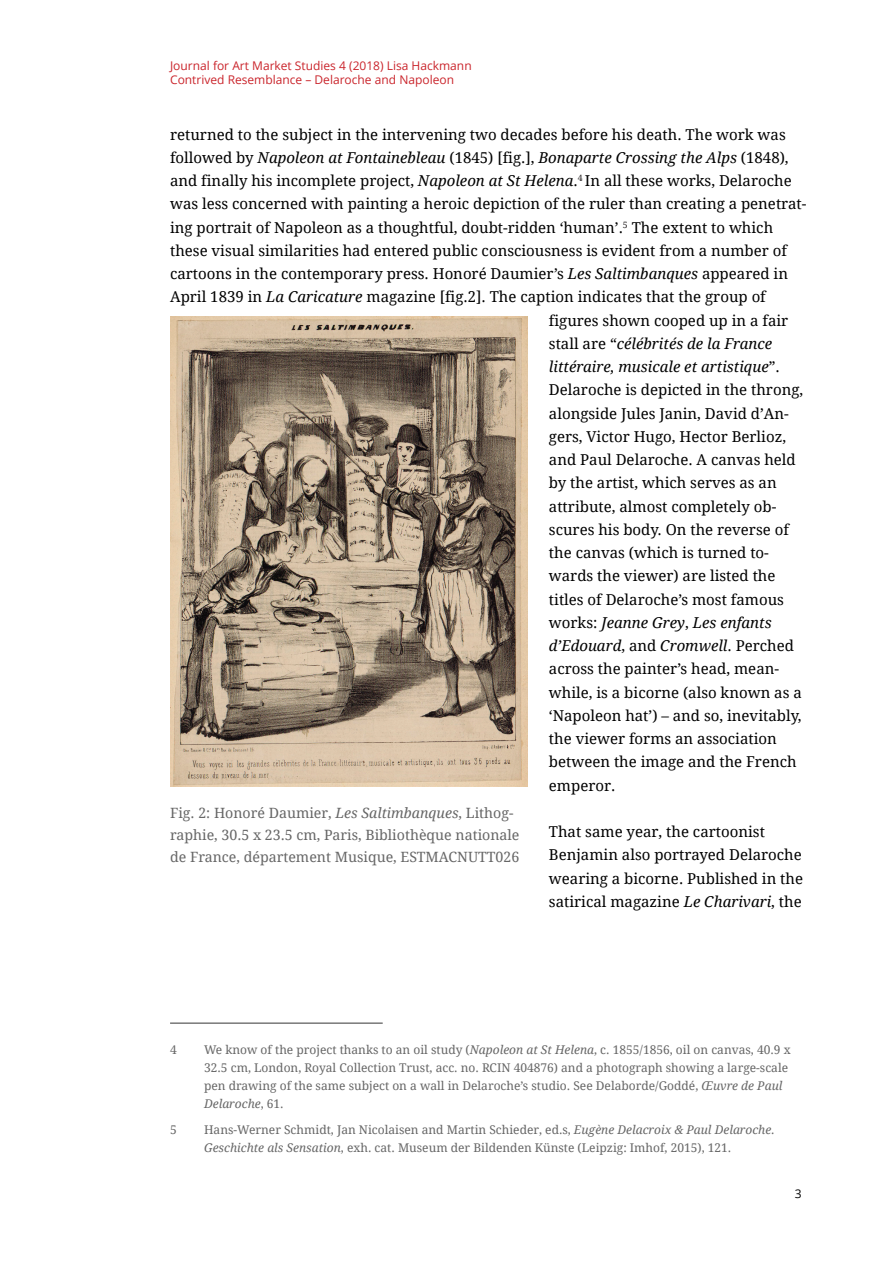
<style>
.page{position:relative;width:893px;height:1263px;background:#fff}
.page>*{position:absolute;margin:0;border:0;box-sizing:border-box;transform-origin:0 0}
.fkm-standard-absatz{font:15px/23.2px "Droid Serif";color:#000}
.t1{font:italic 15px "Droid Serif";color:#000}
.t2{font:14.1px/22px "Droid Serif";color:#666}
.fkm-fussnoten{font:12px/18px "Droid Serif";color:#666}
.t3{font:12px/14.4px "Open Sans";color:#ca252c}
.t4{font:12px "Open Sans";color:#000}
.s1{font-style:normal}
.s2{font-style:italic}
</style>
<div class="page">
<hr style="left:170px;top:1022px;width:213px;height:2px;background:#777">
<img style="left:170px;top:316px;width:358px;height:471px">
<p class="t3" style="left:170px;top:58px;width:303px">Journal for Art Market Studies 4 (2018) Lisa Hackmann<br>Contrived Resemblance – Delaroche and Napoleon</p>
<p class="fkm-standard-absatz" style="left:170px;top:123px;width:617px">returned to the subject in the intervening two decades before his death. The work was</p>
<p class="t1" style="left:170px;top:147px;width:620px"><span class="s1">followed by</span> Napoleon at Fontainebleau <span class="s1">(1845) [fig.],</span> Bonaparte Crossing the Alps <span class="s1">(1848),</span></p>
<p class="fkm-standard-absatz" style="left:170px;top:169px;width:623px">and finally his incomplete project, <span class="s2">Napoleon at St Helena</span>.<sup>4</sup> In all these works, Delaroche</p>
<p class="fkm-standard-absatz" style="left:170px;top:192px;width:638px">was less concerned with painting a heroic depiction of the ruler than creating a penetrat-</p>
<p class="fkm-standard-absatz" style="left:170px;top:216px;width:605px">ing portrait of Napoleon as a thoughtful, doubt-ridden ‘human’.<sup>5</sup> The extent to which</p>
<p class="fkm-standard-absatz" style="left:170px;top:239px;width:618px">these visual similarities had entered public consciousness is evident from a number of</p>
<p class="fkm-standard-absatz" style="left:170px;top:262px;width:619px">cartoons in the contemporary press. Honoré Daumier’s <span class="s2">Les Saltimbanques</span> appeared in</p>
<p class="fkm-standard-absatz" style="left:170px;top:285px;width:597px">April 1839 in <span class="s2">La Caricature</span> magazine [fig.2]. The caption indicates that the group of</p>
<p class="fkm-standard-absatz" style="left:549px;top:309px;width:241px">figures shown cooped up in a fair</p>
<p class="t1" style="left:549px;top:333px;width:225px"><span class="s1">stall are “</span>célébrités de la France</p>
<p class="t1" style="left:549px;top:356px;width:232px">littéraire, musicale et artistique<span class="s1">”.</span></p>
<p class="fkm-standard-absatz" style="left:549px;top:378px;width:256px">Delaroche is depicted in the throng,</p>
<p class="fkm-standard-absatz" style="left:549px;top:402px;width:241px">alongside Jules Janin, David d’An-</p>
<p class="fkm-standard-absatz" style="left:549px;top:425px;width:239px">gers, Victor Hugo, Hector Berlioz,</p>
<p class="fkm-standard-absatz" style="left:549px;top:448px;width:248px">and Paul Delaroche. A canvas held</p>
<p class="fkm-standard-absatz" style="left:549px;top:471px;width:229px">by the artist, which serves as an</p>
<p class="fkm-standard-absatz" style="left:549px;top:495px;width:229px">attribute, almost completely ob-</p>
<p class="fkm-standard-absatz" style="left:549px;top:518px;width:241px">scures his body. On the reverse of</p>
<p class="fkm-standard-absatz" style="left:549px;top:541px;width:221px">the canvas (which is turned to-</p>
<p class="fkm-standard-absatz" style="left:549px;top:564px;width:228px">wards the viewer) are listed the</p>
<p class="fkm-standard-absatz" style="left:549px;top:588px;width:237px">titles of Delaroche’s most famous</p>
<p class="t1" style="left:549px;top:612px;width:224px"><span class="s1">works:</span> Jeanne Grey<span class="s1">,</span> Les enfants</p>
<p class="t1" style="left:549px;top:635px;width:247px">d’Edouard<span class="s1">, and</span> Cromwell<span class="s1">. Perched</span></p>
<p class="fkm-standard-absatz" style="left:549px;top:657px;width:232px">across the painter’s head, mean-</p>
<p class="fkm-standard-absatz" style="left:549px;top:681px;width:254px">while, is a bicorne (also known as a</p>
<p class="fkm-standard-absatz" style="left:549px;top:704px;width:254px">‘Napoleon hat’) – and so, inevitably,</p>
<p class="fkm-standard-absatz" style="left:549px;top:727px;width:229px">the viewer forms an association</p>
<p class="fkm-standard-absatz" style="left:549px;top:750px;width:249px">between the image and the French</p>
<p class="fkm-standard-absatz" style="left:549px;top:774px;width:68px">emperor.</p>
<p class="fkm-standard-absatz" style="left:549px;top:820px;width:256px">That same year, the cartoonist Benjamin also portrayed Delaroche wearing a bicorne. Published in the satirical magazine <span class="s2">Le Charivari</span>, the</p>
<p class="t2" style="left:170px;top:802px;width:351px">Fig. 2: Honoré Daumier, <span class="s2">Les Saltimbanques</span>, Lithog&shy;raphie, 30.5 x 23.5 cm, Paris, Bibliothèque nationale de France, département Musique, ESTMACNUTT026</p>
<p class="fkm-fussnoten" style="left:170px;top:1041px;width:8px">4</p>
<p class="fkm-fussnoten" style="left:204px;top:1041px;width:588px">We know of the project thanks to an oil study (<span class="s2">Napoleon at St Helena</span>, c. 1855/1856, oil on canvas, 40.9 x 32.5 cm, London, Royal Collection Trust, acc. no. RCIN 404876) and a photograph showing a large-scale pen drawing of the same subject on a wall in Delaroche’s studio. See Delaborde/Goddé, <span class="s2">Œuvre de Paul Delaroche</span>, 61.</p>
<p class="fkm-fussnoten" style="left:170px;top:1121px;width:8px">5</p>
<p class="fkm-fussnoten" style="left:204px;top:1121px;width:572px">Hans-Werner Schmidt, Jan Nicolaisen and Martin Schieder, ed.s, <span class="s2">Eugène Delacroix &amp; Paul Delaroche.<br>Geschichte als Sensation</span>, exh. cat. Museum der Bildenden Künste (Leipzig: Imhof, 2015), 121.</p>
<p class="t4" style="left:795px;top:1185px;width:8px">3</p>
</div>
